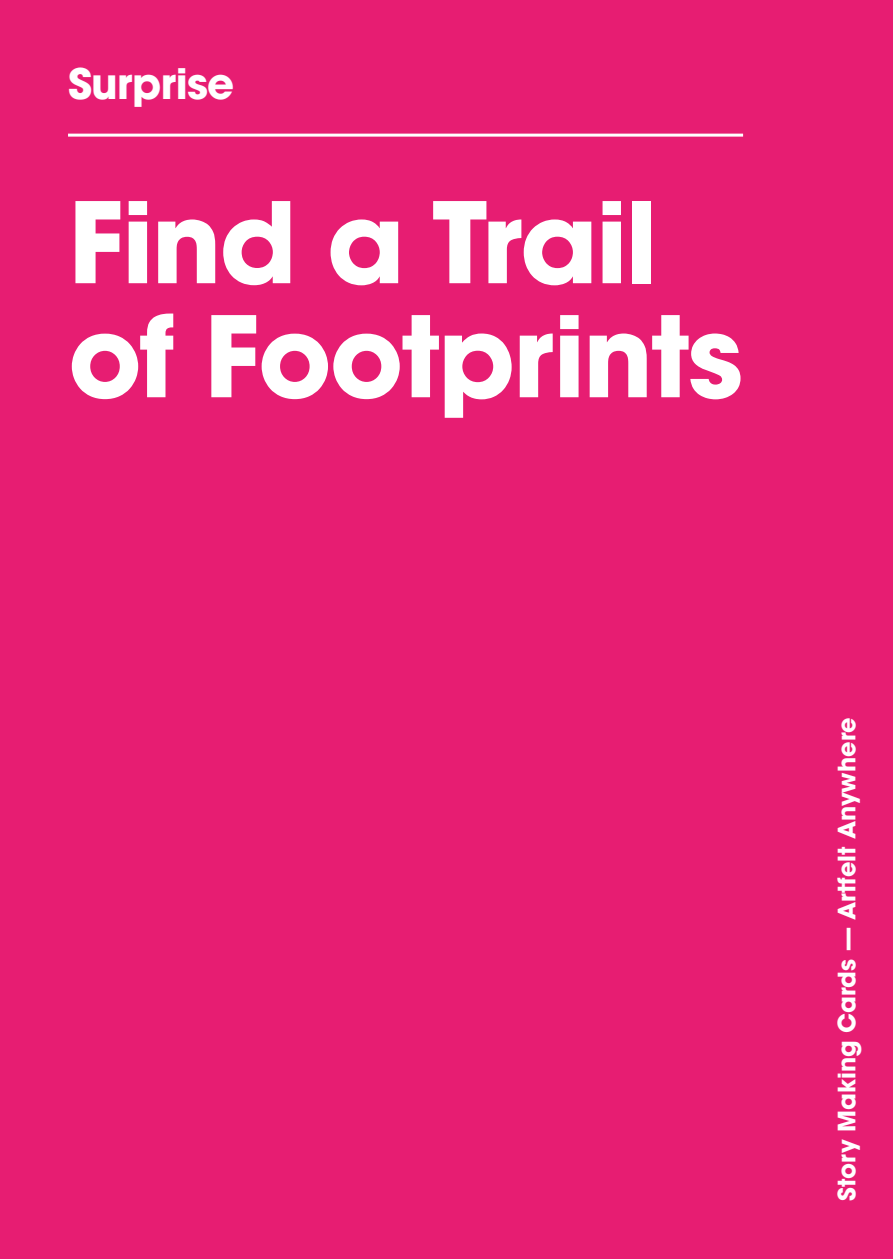
<style>
.page{position:relative;width:893px;height:1259px;background:#e71d72}
.page>*{position:absolute;margin:0;border:0;box-sizing:border-box;transform-origin:0 0}
.t1{font:700 111px/114px "ITC Avant Garde Gothic";letter-spacing:-.02em;color:#fff}
.t2{font:700 42px "ITC Avant Garde Gothic";letter-spacing:-.02em;color:#fff}
.t3{font:700 24px "ITC Avant Garde Gothic";color:#fff}
</style>
<div class="page">
<hr style="left:68px;top:134px;width:675px;height:3px;background:#fff">
<h2 class="t2" style="left:68px;top:56px;width:168px">Surprise</h2>
<h1 class="t1" style="left:68px;top:185px;width:676px">Find a Trail of Footprints</h1>
<p class="t3" style="left:831px;top:1201px;width:486px;rotate:-90deg">Story Making Cards — Artfelt Anywhere</p>
</div>
